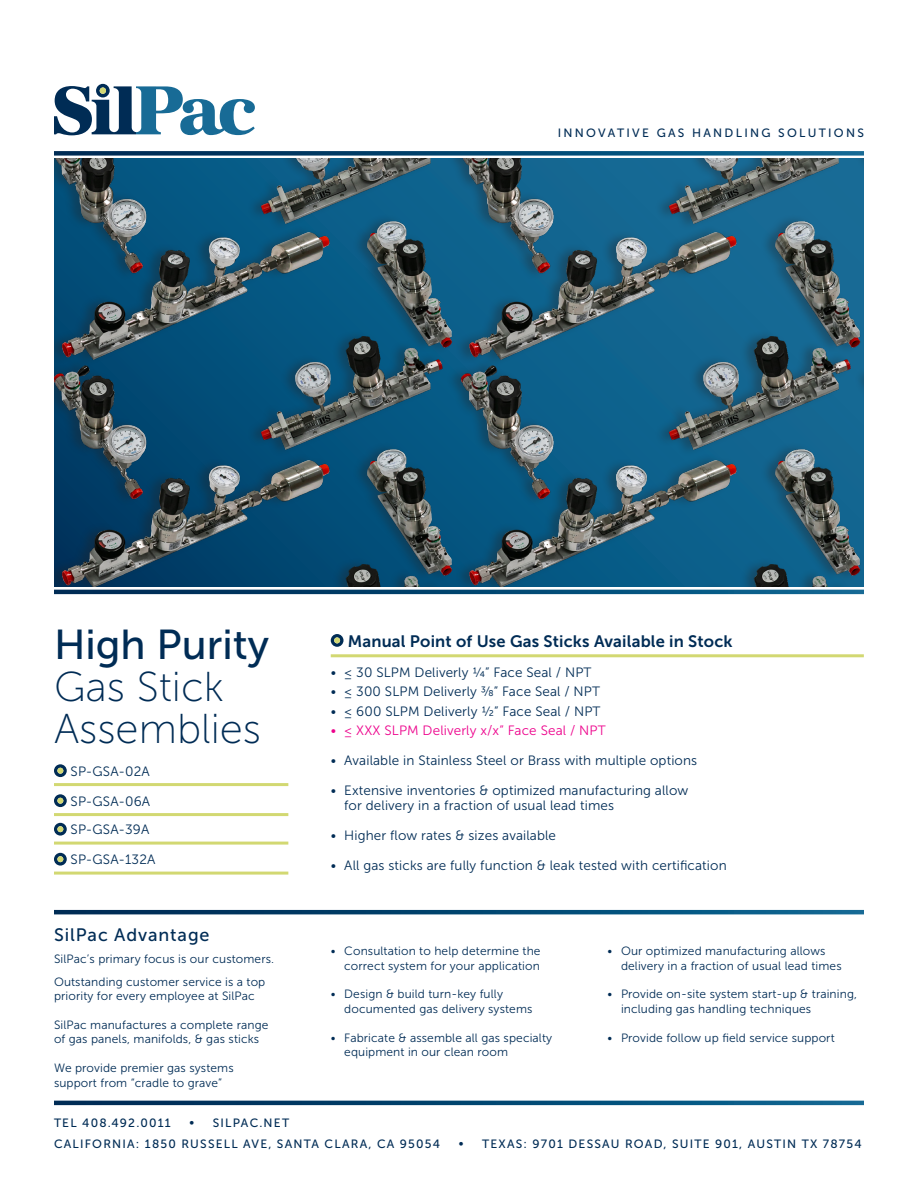
<style>
.page{position:relative;width:918px;height:1188px;background:#fff}
.page>*{position:absolute;margin:0;border:0;box-sizing:border-box;transform-origin:0 0}
.t1{font:41.7px/42px "Museo Sans 100";color:#002c55}
.t2{font:41.7px "Museo Sans 500";color:#002c55}
.t3{font:18px "Museo Sans 500";letter-spacing:.05em;color:#002c55}
.t4{font:16.5px "Museo Sans 700";letter-spacing:.01em;color:#002c55}
.t5{font:13.5px/15px "Museo Sans 300";letter-spacing:.01em;color:#002c55}
.t6{font:13.5px "Museo Sans 300";letter-spacing:.01em;color:#ed028c}
.t7{font:12px/14.4px "Museo Sans 300";letter-spacing:.01em;color:#002c55}
.t8{font:12px "Museo Sans 500";letter-spacing:.1em;color:#002c55}
.t9{font:12px "Museo Sans 500";letter-spacing:.19em;color:#002c55}
</style>
<div class="page">
<img style="left:54px;top:159px;width:194px;height:51px">
<img style="left:248px;top:159px;width:408px;height:51px">
<img style="left:656px;top:159px;width:208px;height:51px">
<img style="left:54px;top:210px;width:194px;height:228px">
<img style="left:248px;top:210px;width:408px;height:228px">
<img style="left:656px;top:210px;width:208px;height:228px">
<img style="left:54px;top:438px;width:194px;height:148px">
<img style="left:248px;top:438px;width:408px;height:148px">
<img style="left:656px;top:438px;width:208px;height:148px">
<svg style="left:54px;top:590px;width:810px;height:4px;background:#034670"></svg>
<svg style="left:54px;top:151px;width:810px;height:5px;background:#1c587e"></svg>
<svg style="left:54px;top:84px;width:201px;height:51px"></svg>
<div style="left:100px;top:87px;width:6px;height:7px;background:#d2d872;border-radius:50%"></div>
<svg style="left:331px;top:634px;width:13px;height:13px"></svg>
<hr style="left:331px;top:654px;width:533px;height:3px;background:#d2d872">
<svg style="left:54px;top:910px;width:810px;height:4px;background:#034670"></svg>
<svg style="left:54px;top:1101px;width:810px;height:4px;background:#034670"></svg>
<svg style="left:54px;top:764px;width:13px;height:13px"></svg>
<hr style="left:54px;top:783px;width:234px;height:3px;background:#d2d872">
<svg style="left:54px;top:794px;width:13px;height:13px"></svg>
<hr style="left:54px;top:813px;width:234px;height:3px;background:#d2d872">
<svg style="left:54px;top:823px;width:13px;height:13px"></svg>
<hr style="left:54px;top:842px;width:234px;height:3px;background:#d2d872">
<svg style="left:54px;top:853px;width:13px;height:13px"></svg>
<hr style="left:54px;top:872px;width:234px;height:3px;background:#d2d872">
<p class="t9" style="left:558px;top:127px;width:308px">INNOVATIVE GAS HANDLING SOLUTIONS</p>
<p class="t2" style="left:54px;top:621px;width:217px">High Purity</p>
<p class="t1" style="left:54px;top:666px;width:209px">Gas Stick<br>Assemblies</p>
<p class="t5" style="left:71px;top:764px;width:81px">SP-GSA-02A</p>
<p class="t5" style="left:71px;top:794px;width:81px">SP-GSA-06A</p>
<p class="t5" style="left:71px;top:822px;width:80px">SP-GSA-39A</p>
<p class="t5" style="left:71px;top:852px;width:86px">SP-GSA-132A</p>
<p class="t3" style="left:54px;top:925px;width:157px">SilPac Advantage</p>
<p class="t7" style="left:54px;top:948px;width:222px;line-height:22.5px">SilPac’s primary focus is our customers.<br>Outstanding customer service is a top</p>
<p class="t7" style="left:54px;top:989px;width:202px">priority for every employee at SilPac</p>
<p class="t7" style="left:54px;top:1018px;width:216px">SilPac manufactures a complete range of gas panels, manifolds, &amp; gas sticks</p>
<p class="t7" style="left:54px;top:1061px;width:181px">We provide premier gas systems support from “cradle to grave”</p>
<p class="t4" style="left:348px;top:632px;width:386px">Manual Point of Use Gas Sticks Available in Stock</p>
<p class="t5" style="left:331px;top:665px;width:262px">• ≤ 30 SLPM Deliverly 1/4” Face Seal / NPT</p>
<p class="t5" style="left:331px;top:684px;width:271px">• ≤ 300 SLPM Deliverly 3/8” Face Seal / NPT</p>
<p class="t5" style="left:331px;top:704px;width:271px">• ≤ 600 SLPM Deliverly 1/2” Face Seal / NPT</p>
<p class="t6" style="left:331px;top:723px;width:276px">• ≤ XXX SLPM Deliverly x/x” Face Seal / NPT</p>
<p class="t5" style="left:331px;top:753px;width:368px">• Available in Stainless Steel or Brass with multiple options</p>
<p class="t5" style="left:344px;top:783px;width:346px;text-indent:-14px">• Extensive inventories &amp; optimized manufacturing allow for delivery in a fraction of usual lead times</p>
<p class="t5" style="left:331px;top:828px;width:227px">• Higher flow rates &amp; sizes available</p>
<p class="t5" style="left:331px;top:858px;width:397px">• All gas sticks are fully function &amp; leak tested with certification</p>
<p class="t7" style="left:331px;top:944px;width:211px;text-align:right">• Consultation to help determine the correct system for your application</p>
<p class="t7" style="left:344px;top:987px;width:190px;text-indent:-14px">• Design &amp; build turn-key fully documented gas delivery systems</p>
<p class="t7" style="left:344px;top:1030px;width:209px;text-indent:-14px">• Fabricate &amp; assemble all gas specialty equipment in our clean room</p>
<p class="t7" style="left:621px;top:944px;width:222px;text-indent:-14px">• Our optimized manufacturing allows delivery in a fraction of usual lead times</p>
<p class="t7" style="left:621px;top:987px;width:238px;text-indent:-14px">• Provide on-site system start-up &amp; training, including gas handling techniques</p>
<p class="t7" style="left:608px;top:1030px;width:229px">• Provide follow up field service support</p>
<p class="t8" style="left:54px;top:1117px;width:118px">TEL 408.492.0011</p>
<p class="t8" style="left:189px;top:1117px;width:102px">• SILPAC.NET</p>
<p class="t8" style="left:54px;top:1138px;width:388px">CALIFORNIA: 1850 RUSSELL AVE, SANTA CLARA, CA 95054</p>
<p class="t8" style="left:459px;top:1138px;width:405px">• TEXAS: 9701 DESSAU ROAD, SUITE 901, AUSTIN TX 78754</p>
</div>
